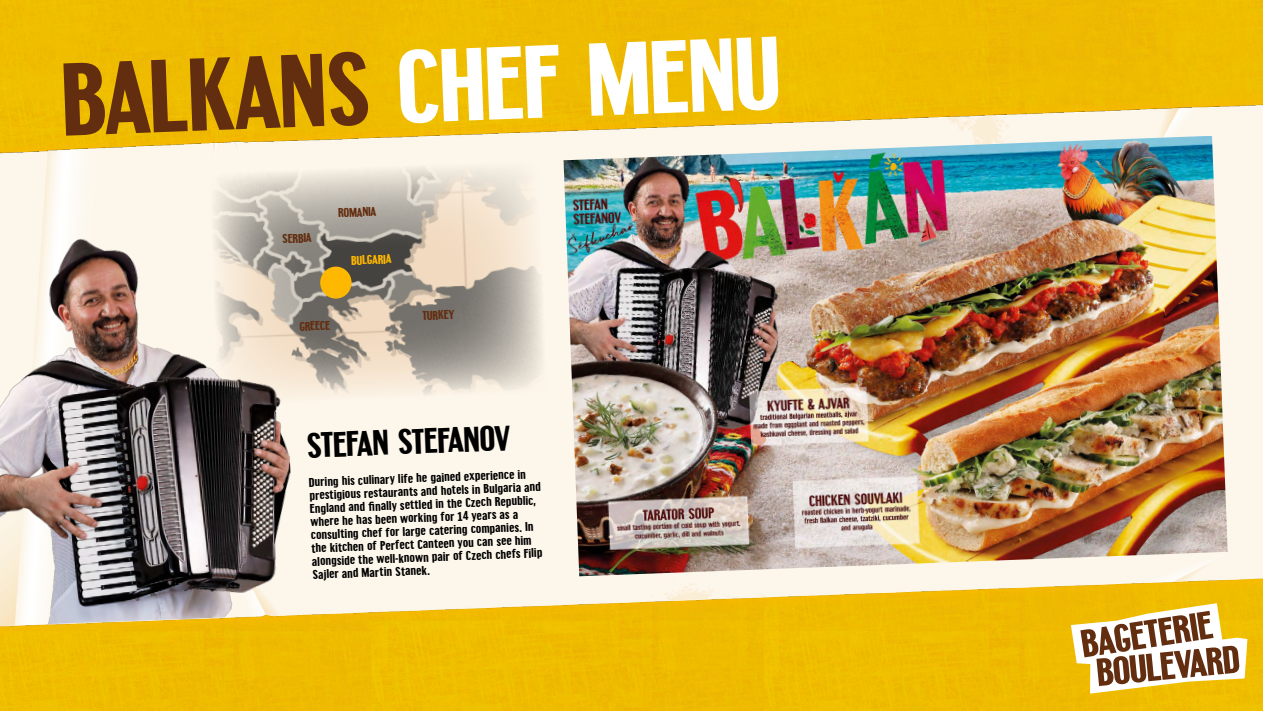
<style>
.page{position:relative;width:1263px;height:711px;background:#fff}
.page>*{position:absolute;margin:0;border:0;box-sizing:border-box;transform-origin:0 0}
.t1{font:700 96.15px "Boulevard betaone";color:#fff}
.t2{font:700 33px "Boulevard betaone";color:#000}
.t3{font:700 11.85px/13.2px "Boulevard betaone";color:#000}
.t4{font:700 11.85px "Boulevard betaone";color:#632d10}
.t5{font:700 11.85px "Boulevard betaone";color:#ffb800}
.s1{color:#632d10}
</style>
<div class="page">
<div style="left:0;top:0;width:1263px;height:710px;background:#eebc00"></div>
<div style="left:0;top:91px;width:1263px;height:547px;background:#efbc00"></div>
<img style="left:0;top:104px;width:1263px;height:519px">
<img style="left:563px;top:136px;width:665px;height:440px">
<img style="left:193px;top:145px;width:371px;height:276px">
<img style="left:0;top:231px;width:296px;height:394px">
<div style="left:320px;top:266px;width:32px;height:32px;background:#ffb800;border-radius:50%"></div>
<svg style="left:1071px;top:602px;width:176px;height:91px"></svg>
<p class="t1" style="left:60px;top:39px;width:720px;rotate:-2deg"><span class="s1">BALKANS</span> CHEF MENU</p>
<p class="t4" style="left:282px;top:231px;width:31px;rotate:-2deg">SERBIA</p>
<p class="t4" style="left:338px;top:205px;width:39px;rotate:-2deg">ROMANIA</p>
<p class="t5" style="left:351px;top:253px;width:42px;rotate:-2deg">BULGARIA</p>
<p class="t4" style="left:299px;top:319px;width:32px;rotate:-2deg">GREECE</p>
<p class="t4" style="left:422px;top:308px;width:33px;rotate:-2deg">TURKEY</p>
<p class="t2" style="left:306px;top:424px;width:205px;rotate:-2deg">STEFAN STEFANOV</p>
<p class="t3" style="left:309px;top:474px;width:233px;rotate:-2deg">During his culinary life he gained experience in prestigious restaurants and hotels in Bulgaria and England and fi nally settled in the Czech Republic, where he has been working for 14 years as a consulting chef for large catering companies. In the kitchen of Perfect Canteen you can see him alongside the well-known pair of Czech chefs Filip Sajler and Martin Stanek.</p>
</div>
